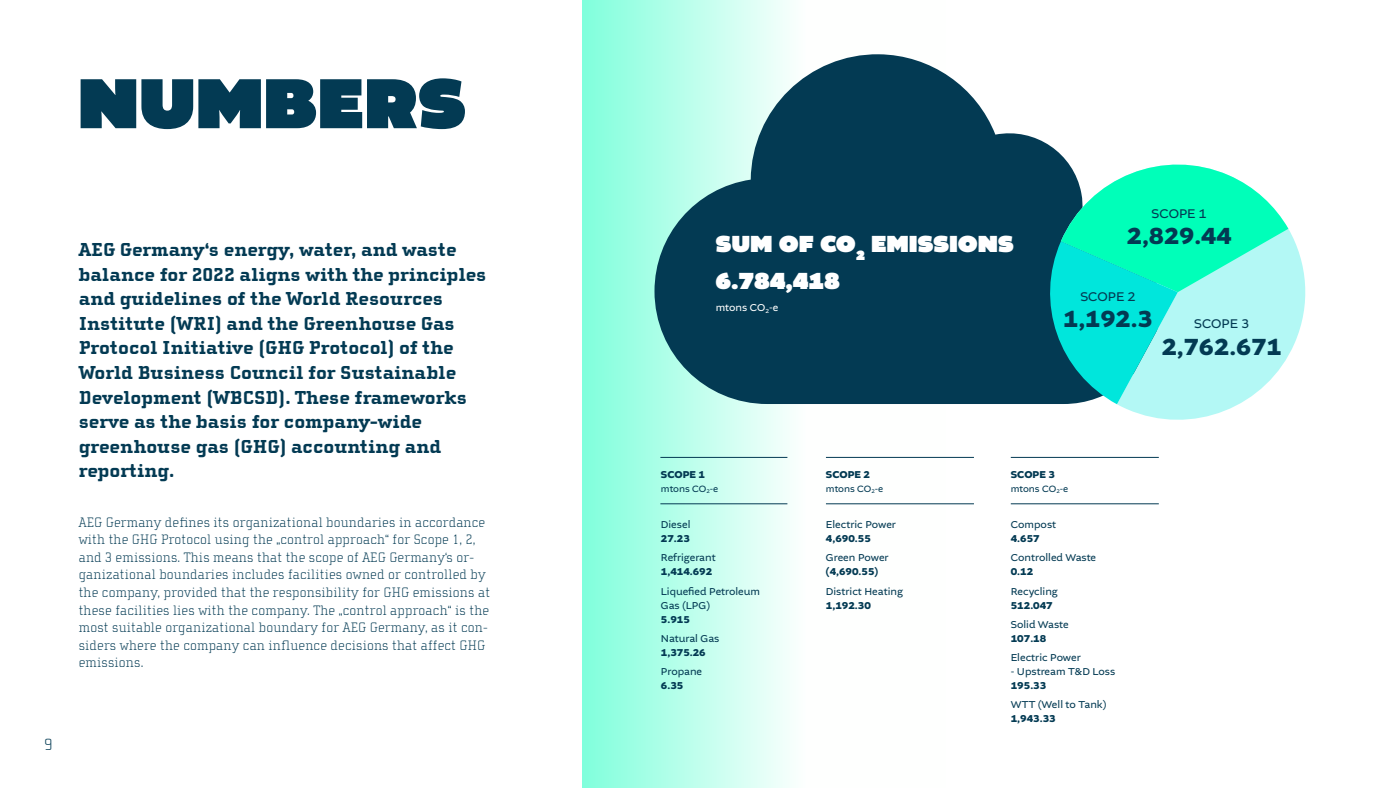
<style>
.page{position:relative;width:1400px;height:788px;background:#fff}
.page>*{position:absolute;margin:0;border:0;box-sizing:border-box;transform-origin:0 0}
.t1{font:900 74.38px "Altivo";letter-spacing:.02em;color:#033a53}
.t2{font:900 24.5px/37.8px "Altivo";letter-spacing:.02em;color:#fff}
.t3{font:700 24.5px "Altivo";color:#033a53}
.t4{font:800 19.25px/24.5px "Cholla Slab OT";color:#033a53}
.t5{font:100 16.62px "Cholla Slab OT";color:#033a53}
.t6{font:100 14px/17.5px "Cholla Slab OT";letter-spacing:.01em;color:#033a53}
.t7{font:13.21px "Altivo";color:#033a53}
.t8{font:10.5px/14px "Altivo";color:#033a53}
.t9{font:700 10.5px "Altivo";color:#033a53}
.t10{font:10.5px "Altivo";color:#fff}
.t11{font:9.62px "Altivo";color:#033a53}
</style>
<div class="page">
<svg style="left:583px;top:0;width:363px;height:788px"></svg>
<svg style="left:654px;top:53px;width:398px;height:351px;background:#2f6375"></svg>
<hr style="left:826px;top:503px;width:148px;height:1px;background:#033a53">
<hr style="left:826px;top:457px;width:148px;height:1px;background:#033a53">
<svg style="left:1116px;top:228px;width:190px;height:192px"></svg>
<hr style="left:1011px;top:503px;width:148px;height:1px;background:#033a53">
<hr style="left:1011px;top:457px;width:148px;height:1px;background:#033a53">
<svg style="left:1034px;top:147px;width:254px;height:257px;background:#53decc"></svg>
<hr style="left:660px;top:503px;width:127px;height:1px;background:#033a53">
<hr style="left:660px;top:457px;width:127px;height:1px;background:#033a53">
<h1 class="t1" style="left:79px;top:53px;width:388px">NUMBERS</h1>
<p class="t5" style="left:44px;top:735px;width:10px">9</p>
<p class="t7" style="left:1152px;top:205px;width:57px">SCOPE 1</p>
<h2 class="t3" style="left:1127px;top:219px;width:106px">2,829.44</h2>
<h2 class="t2" style="left:716px;top:225px;width:299px">SUM OF CO<sub>2</sub> EMISSIONS<br>6.784,418</h2>
<p class="t10" style="left:716px;top:301px;width:64px">mtons CO<sub>2</sub>-e</p>
<p class="t4" style="left:79px;top:238px;width:409px">AEG Germany‘s energy, water, and waste balance for 2022 aligns with the principles and guidelines of the World Resources Institute (WRI) and the Greenhouse Gas Protocol Initiative (GHG Protocol) of the World Business Council for Sustainable Development (WBCSD). These frameworks serve as the basis for company-wide greenhouse gas (GHG) accounting and reporting.</p>
<p class="t6" style="left:79px;top:513px;width:413px">AEG Germany defines its organizational boundaries in accordance with the GHG Protocol using the „control approach“ for Scope 1, 2, and 3 emissions. This means that the scope of AEG Germany‘s or&shy;ganizational boundaries includes facilities owned or controlled by the company, provided that the responsibility for GHG emissions at these facilities lies with the company. The „control approach“ is the most suitable organizational boundary for AEG Germany, as it con&shy;siders where the company can influence decisions that affect GHG emissions.</p>
<p class="t8" style="left:826px;top:517px;width:72px">Electric Power</p>
<p class="t7" style="left:1080px;top:288px;width:57px">SCOPE 2</p>
<h2 class="t3" style="left:1063px;top:303px;width:91px">1,192.3</h2>
<p class="t7" style="left:1194px;top:315px;width:57px">SCOPE 3</p>
<h2 class="t3" style="left:1162px;top:330px;width:121px">2,762.671</h2>
<p class="t9" style="left:661px;top:467px;width:46px">SCOPE 1</p>
<p class="t11" style="left:661px;top:482px;width:59px">mtons CO<sub>2</sub>-e</p>
<p class="t9" style="left:826px;top:467px;width:46px">SCOPE 2</p>
<p class="t11" style="left:826px;top:482px;width:59px">mtons CO<sub>2</sub>-e</p>
<p class="t9" style="left:1011px;top:467px;width:46px">SCOPE 3</p>
<p class="t11" style="left:1011px;top:482px;width:59px">mtons CO<sub>2</sub>-e</p>
<p class="t8" style="left:661px;top:517px;width:31px">Diesel</p>
<p class="t9" style="left:661px;top:531px;width:30px">27.23</p>
<p class="t8" style="left:661px;top:551px;width:56px">Refrigerant</p>
<p class="t9" style="left:661px;top:565px;width:53px">1,414.692</p>
<p class="t8" style="left:661px;top:584px;width:101px">Liquefied Petroleum<br>Gas (LPG)</p>
<p class="t9" style="left:661px;top:612px;width:30px">5.915</p>
<p class="t8" style="left:661px;top:631px;width:60px">Natural Gas</p>
<p class="t9" style="left:661px;top:645px;width:46px">1,375.26</p>
<p class="t8" style="left:661px;top:664px;width:43px">Propane</p>
<p class="t9" style="left:661px;top:678px;width:24px">6.35</p>
<p class="t8" style="left:1011px;top:517px;width:47px">Compost</p>
<p class="t9" style="left:1011px;top:531px;width:30px">4.657</p>
<p class="t8" style="left:1011px;top:551px;width:87px">Controlled Waste</p>
<p class="t9" style="left:1011px;top:565px;width:24px">0.12</p>
<p class="t8" style="left:1011px;top:584px;width:49px">Recycling</p>
<p class="t9" style="left:1011px;top:598px;width:43px">512.047</p>
<p class="t8" style="left:1011px;top:617px;width:59px">Solid Waste</p>
<p class="t9" style="left:1011px;top:631px;width:37px">107.18</p>
<p class="t8" style="left:1011px;top:650px;width:72px">Electric Power</p>
<p class="t8" style="left:1011px;top:664px;width:106px">- Upstream T&amp;D Loss</p>
<p class="t9" style="left:1011px;top:678px;width:37px">195.33</p>
<p class="t8" style="left:1011px;top:698px;width:97px">WTT (Well to Tank)</p>
<p class="t9" style="left:1011px;top:712px;width:46px">1,943.33</p>
<p class="t9" style="left:826px;top:531px;width:46px">4,690.55</p>
<p class="t8" style="left:826px;top:551px;width:64px">Green Power</p>
<p class="t9" style="left:826px;top:565px;width:54px">(4,690.55)</p>
<p class="t8" style="left:826px;top:584px;width:79px">District Heating</p>
<p class="t9" style="left:826px;top:598px;width:46px">1,192.30</p>
</div>
